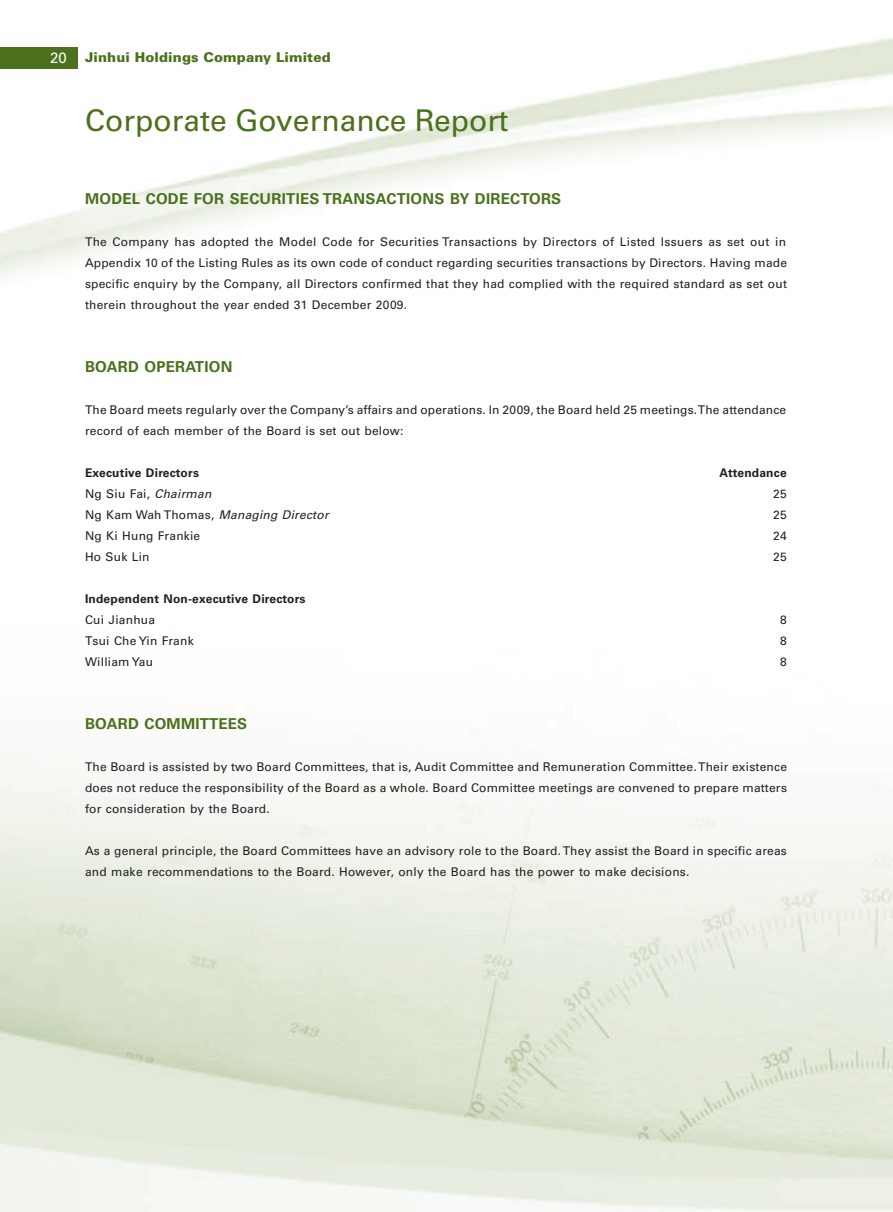
<style>
.page{position:relative;width:893px;height:1212px;background:#fff}
.page>*{position:absolute;margin:0;border:0;box-sizing:border-box;transform-origin:0 0}
.t1{font:30px "Univers LT Std";color:#4b711c}
.t2{font:700 15px "Univers LT Std";letter-spacing:.015em;color:#4b711c}
.t3{font:900 13.5px "Univers LT Std";letter-spacing:.01em;color:#4b711c}
.t4{font:12px/21px "Univers LT Std";letter-spacing:.015em;color:#231f20;text-align:justify}
.t5{font:700 12px/21px "Univers LT Std";letter-spacing:.015em;color:#231f20}
.t6{font:italic 12px "Univers LT Std";letter-spacing:.015em;color:#231f20}
.s1{font-weight:400;font-size:15px;color:#fff}
.s2{font-style:italic}
.s3{font-style:normal}
.s4{font-weight:400}
</style>
<div class="page">
<img style="left:0;top:38px;width:893px;height:1174px">
<div style="left:0;top:48px;width:78px;height:21px;background:#4b711c"></div>
<p class="t3" style="left:50px;top:49px;width:282px"><span class="s1">20</span> Jinhui Holdings Company Limited</p>
<p class="t1" style="left:85px;top:103px;width:425px">Corporate Governance Report</p>
<p class="t2" style="left:85px;top:190px;width:478px">MODEL CODE FOR SECURITIES TRANSACTIONS BY DIRECTORS</p>
<p class="t4" style="left:85px;top:231px;width:703px">The Company has adopted the Model Code for Securities Transactions by Directors of Listed Issuers as set out in Appendix 10 of the Listing Rules as its own code of conduct regarding securities transactions by Directors. Having made specific enquiry by the Company, all Directors confirmed that they had complied with the required standard as set out therein throughout the year ended 31 December 2009.</p>
<p class="t2" style="left:85px;top:358px;width:149px">BOARD OPERATION</p>
<p class="t4" style="left:85px;top:399px;width:703px">The Board meets regularly over the Company’s affairs and operations. In 2009, the Board held 25 meetings. The attendance record of each member of the Board is set out below:</p>
<p class="t5" style="left:85px;top:462px;width:115px">Executive Directors</p>
<p class="t5" style="left:719px;top:462px;width:69px">Attendance</p>
<p class="t4" style="left:85px;top:483px;width:128px">Ng Siu Fai, <span class="s2">Chairman</span></p>
<p class="t4" style="left:773px;top:483px;width:15px">25</p>
<p class="t6" style="left:85px;top:508px;width:245px"><span class="s3">Ng Kam Wah Thomas,</span> Managing Director</p>
<p class="t4" style="left:773px;top:504px;width:15px">25</p>
<p class="t4" style="left:85px;top:525px;width:117px">Ng Ki Hung Frankie</p>
<p class="t4" style="left:773px;top:525px;width:15px">24</p>
<p class="t4" style="left:85px;top:546px;width:66px">Ho Suk Lin</p>
<p class="t4" style="left:773px;top:546px;width:15px">25</p>
<p class="t5" style="left:85px;top:588px;width:222px">Independent Non-executive Directors<br><span class="s4">Cui Jianhua</span></p>
<p class="t4" style="left:780px;top:609px;width:8px">8</p>
<p class="t4" style="left:85px;top:630px;width:110px">Tsui Che Yin Frank</p>
<p class="t4" style="left:780px;top:630px;width:8px">8</p>
<p class="t4" style="left:85px;top:651px;width:70px">William Yau</p>
<p class="t4" style="left:780px;top:651px;width:8px">8</p>
<p class="t2" style="left:85px;top:715px;width:164px">BOARD COMMITTEES</p>
<p class="t4" style="left:85px;top:757px;width:703px">The Board is assisted by two Board Committees, that is, Audit Committee and Remuneration Committee. Their existence does not reduce the responsibility of the Board as a whole. Board Committee meetings are convened to prepare matters for consideration by the Board.</p>
<p class="t4" style="left:85px;top:841px;width:703px">As a general principle, the Board Committees have an advisory role to the Board. They assist the Board in specific areas and make recommendations to the Board. However, only the Board has the power to make decisions.</p>
</div>
